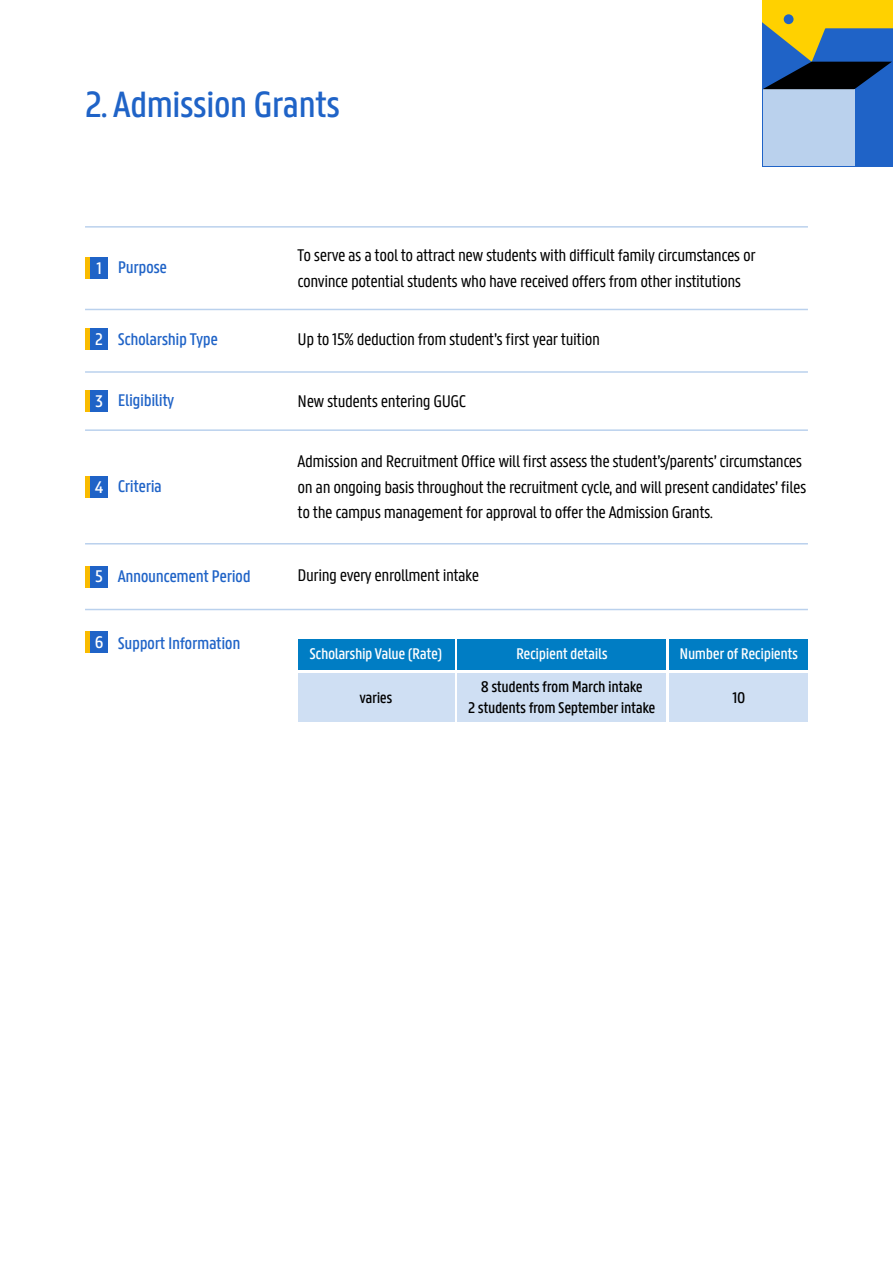
<style>
.page{position:relative;width:893px;height:1263px;background:#fff}
.page>*{position:absolute;margin:0;border:0;box-sizing:border-box;transform-origin:0 0}
.t1{font:500 39px "U Gent Panno Text";letter-spacing:-.025em;color:#1f63c7}
.t2{font:18px/25.5px "U Gent Panno Text";letter-spacing:-.025em;color:#000}
.t3{font:500 18px "U Gent Panno Text";letter-spacing:-.025em;color:#1f63c7}
.t4{font:500 18px "U Gent Panno Text";color:#fff}
.t5{font:500 16.5px/21px "U Gent Panno Text";letter-spacing:-.025em;color:#000;text-align:center}
.t6{font:500 16.5px "U Gent Panno Text";letter-spacing:-.025em;color:#fff}
</style>
<div class="page">
<div style="left:763px;top:0;width:130px;height:166px;background:#1f63c7"></div>
<div style="left:763px;top:89px;width:91px;height:77px;background:#bad1ed"></div>
<svg style="left:763px;top:0;width:130px;height:89px"></svg>
<div style="left:298px;top:639px;width:156px;height:31px;background:#007dc4"></div>
<div style="left:458px;top:639px;width:208px;height:31px;background:#007dc4"></div>
<div style="left:670px;top:639px;width:138px;height:31px;background:#007dc4"></div>
<div style="left:298px;top:674px;width:156px;height:48px;background:#cfdff3"></div>
<div style="left:458px;top:674px;width:208px;height:48px;background:#cfdff3"></div>
<div style="left:670px;top:674px;width:138px;height:48px;background:#cfdff3"></div>
<div style="left:85px;top:258px;width:5px;height:21px;background:#f9bb00"></div>
<div style="left:85px;top:328px;width:5px;height:21px;background:#f9bb00"></div>
<div style="left:85px;top:390px;width:5px;height:22px;background:#f9bb00"></div>
<div style="left:85px;top:476px;width:5px;height:21px;background:#f9bb00"></div>
<div style="left:85px;top:566px;width:5px;height:21px;background:#f9bb00"></div>
<div style="left:85px;top:632px;width:5px;height:21px;background:#f9bb00"></div>
<div style="left:90px;top:258px;width:18px;height:21px;background:#1f63c7"></div>
<div style="left:90px;top:328px;width:18px;height:21px;background:#1f63c7"></div>
<div style="left:90px;top:390px;width:18px;height:22px;background:#1f63c7"></div>
<div style="left:90px;top:476px;width:18px;height:21px;background:#1f63c7"></div>
<div style="left:90px;top:566px;width:18px;height:21px;background:#1f63c7"></div>
<div style="left:90px;top:632px;width:18px;height:21px;background:#1f63c7"></div>
<hr style="left:85px;top:309px;width:723px;height:1px;background:#bad1ed">
<hr style="left:85px;top:226px;width:723px;height:2px;background:#bad1ed">
<hr style="left:85px;top:371px;width:723px;height:2px;background:#bad1ed">
<hr style="left:85px;top:429px;width:723px;height:2px;background:#bad1ed">
<hr style="left:85px;top:543px;width:723px;height:1px;background:#bad1ed">
<hr style="left:85px;top:609px;width:723px;height:1px;background:#bad1ed">
<h1 class="t1" style="left:85px;top:81px;width:257px">2. Admission Grants</h1>
<p class="t4" style="left:96px;top:257px;width:7px">1</p>
<p class="t3" style="left:118px;top:256px;width:51px">Purpose</p>
<p class="t2" style="left:298px;top:242px;width:460px">To serve as a tool to attract new students with difficult family circumstances or convince potential students who have received offers from other institutions</p>
<p class="t4" style="left:95px;top:328px;width:9px">2</p>
<p class="t3" style="left:118px;top:328px;width:102px">Scholarship Type</p>
<p class="t2" style="left:298px;top:326px;width:304px">Up to 15% deduction from student’s first year tuition</p>
<p class="t4" style="left:95px;top:390px;width:10px">3</p>
<p class="t3" style="left:118px;top:390px;width:58px">Eligibility</p>
<p class="t2" style="left:298px;top:388px;width:170px">New students entering GUGC</p>
<p class="t4" style="left:95px;top:476px;width:10px">4</p>
<p class="t3" style="left:118px;top:476px;width:46px">Criteria</p>
<p class="t2" style="left:298px;top:449px;width:510px">Admission and Recruitment Office will first assess the student’s/parents’ circumstances on an ongoing basis throughout the recruitment cycle, and will present candidates’ files to the campus management for approval to offer the Admission Grants.</p>
<p class="t4" style="left:95px;top:566px;width:9px">5</p>
<p class="t3" style="left:118px;top:566px;width:134px">Announcement Period</p>
<p class="t2" style="left:298px;top:562px;width:183px">During every enrollment intake</p>
<p class="t4" style="left:95px;top:632px;width:10px">6</p>
<p class="t3" style="left:118px;top:632px;width:124px">Support Information</p>
<p class="t6" style="left:310px;top:643px;width:134px">Scholarship Value (Rate)</p>
<p class="t6" style="left:516px;top:643px;width:93px">Recipient details</p>
<p class="t6" style="left:679px;top:643px;width:120px">Number of Recipients</p>
<p class="t5" style="left:359px;top:687px;width:35px">varies</p>
<p class="t5" style="left:468px;top:676px;width:189px">8 students from March intake<br>2 students from September intake</p>
<p class="t5" style="left:732px;top:687px;width:14px">10</p>
</div>
